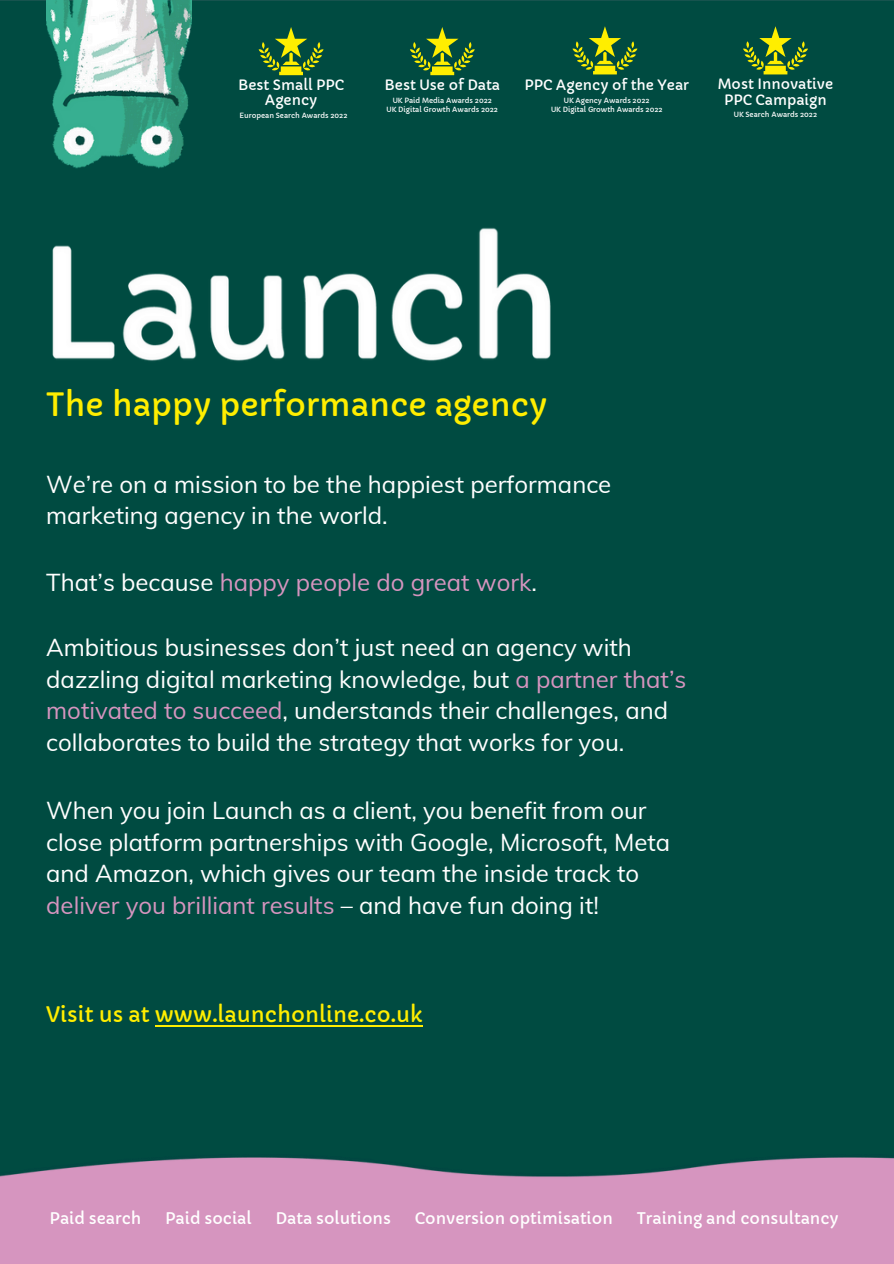
<style>
.page{position:relative;width:894px;height:1264px;background:#fff}
.page>*{position:absolute;margin:0;border:0;box-sizing:border-box;transform-origin:0 0}
.t1{font:31.5px "Capriola";color:#fe0}
.t2{font:24px/31.5px "Mulish";color:#fff}
.t3{font:24px "Mulish";color:#d695bf}
.t4{font:21px "Capriola";color:#fe0}
.t5{font:15.75px "Capriola";color:#fff}
.t6{font:13.95px/15.8px "Capriola";color:#fff;text-align:center}
.t7{font:7.05px/9px "Capriola";color:#fff;text-align:center}
.s1{color:#fff}
.s2{color:#d695bf}
</style>
<div class="page">
<div style="left:0;top:0;width:893px;height:1263px;background:#d695bf"></div>
<div style="left:0;top:1px;width:893px;height:1176px;background:#004b41"></div>
<img style="left:50px;top:222px;width:506px;height:219px">
<img style="left:47px;top:0;width:145px;height:190px">
<svg style="left:258px;top:27px;width:65px;height:48px;background:#44762f"></svg>
<hr style="left:155px;top:1025px;width:267px;height:1px;background:#fe0">
<svg style="left:410px;top:27px;width:64px;height:48px;background:#45772f"></svg>
<svg style="left:572px;top:26px;width:65px;height:48px;background:#44762f"></svg>
<svg style="left:742px;top:26px;width:65px;height:48px;background:#44762f"></svg>
<h5 class="t6" style="left:238px;top:77px;width:108px">Best Small PPC<br>Agency</h5>
<p class="t7" style="left:239px;top:111px;width:110px">European Search Awards 2022</p>
<p class="t6" style="left:384px;top:77px;width:117px">Best Use of Data</p>
<p class="t7" style="left:386px;top:96px;width:113px">UK Paid Media Awards 2022<br>UK Digital Growth Awards 2022</p>
<p class="t6" style="left:524px;top:77px;width:166px">PPC Agency of the Year</p>
<p class="t7" style="left:551px;top:96px;width:113px">UK Agency Awards 2022<br>UK Digital Growth Awards 2022</p>
<h5 class="t6" style="left:717px;top:76px;width:117px">Most Innovative<br>PPC Campaign</h5>
<h5 class="t7" style="left:733px;top:110px;width:85px">UK Search Awards 2022</h5>
<h2 class="t1" style="left:46px;top:385px;width:502px">The happy performance agency</h2>
<p class="t2" style="left:46px;top:468px;width:566px">We’re on a mission to be the happiest performance marketing agency in the world.</p>
<h1 class="t3" style="left:46px;top:566px;width:492px"><span class="s1">That’s because</span> happy people do great work<span class="s1">.</span></h1>
<h2 class="t2" style="left:46px;top:631px;width:641px">Ambitious businesses don’t just need an agency with dazzling digital marketing knowledge, but <span class="s2">a partner that’s motivated to succeed</span>, understands their challenges, and collaborates to build the strategy that works for you.</h2>
<h2 class="t2" style="left:46px;top:794px;width:625px">When you join Launch as a client, you benefit from our close platform partnerships with Google, Microsoft, Meta and Amazon, which gives our team the inside track to <span class="s2">deliver you brilliant results</span> – and have fun doing it!</h2>
<h4 class="t4" style="left:46px;top:1001px;width:377px">Visit us at www.launchonline.co.uk</h4>
<h2 class="t5" style="left:50px;top:1209px;width:93px">Paid search</h2>
<h3 class="t5" style="left:165px;top:1209px;width:88px">Paid social</h3>
<h4 class="t5" style="left:275px;top:1209px;width:117px">Data solutions</h4>
<h4 class="t5" style="left:414px;top:1209px;width:199px">Conversion optimisation</h4>
<h4 class="t5" style="left:636px;top:1209px;width:203px">Training and consultancy</h4>
</div>
